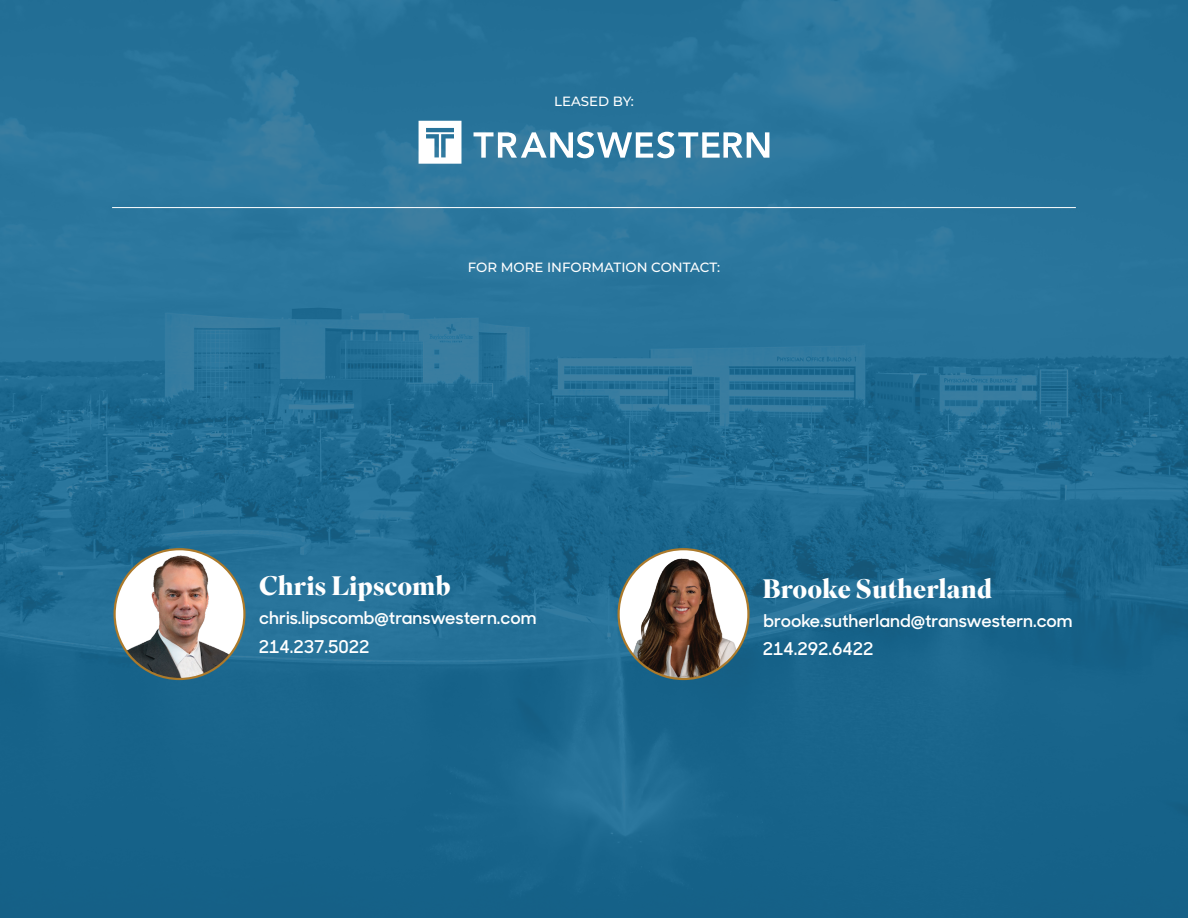
<style>
.page{position:relative;width:1188px;height:918px;background:#fff}
.page>*{position:absolute;margin:0;border:0;box-sizing:border-box;transform-origin:0 0}
.t1{font:700 26.55px "Superior Title";color:#fff}
.t2{font:600 17.55px/28.7px "Sharp Sans No 1";color:#fff}
.t3{font:500 13.35px "Montserrat";color:#fff}
</style>
<div class="page">
<img style="left:0;top:0;width:1188px;height:918px">
<img style="left:619px;top:549px;width:129px;height:130px">
<img style="left:115px;top:550px;width:129px;height:129px">
<svg style="left:419px;top:121px;width:42px;height:43px"></svg>
<svg style="left:474px;top:132px;width:295px;height:26px"></svg>
<hr style="left:112px;top:207px;width:964px;height:1px;background:#fff">
<p class="t3" style="left:554px;top:92px;width:81px">LEASED BY:</p>
<p class="t3" style="left:468px;top:258px;width:254px">FOR MORE INFORMATION CONTACT:</p>
<h1 class="t1" style="left:259px;top:570px;width:193px">Chris Lipscomb</h1>
<p class="t2" style="left:259px;top:602px;width:279px">chris.lipscomb@transwestern.com<br>214.237.5022</p>
<h1 class="t1" style="left:762px;top:572px;width:231px">Brooke Sutherland</h1>
<p class="t2" style="left:763px;top:605px;width:311px">brooke.sutherland@transwestern.com<br>214.292.6422</p>
</div>
